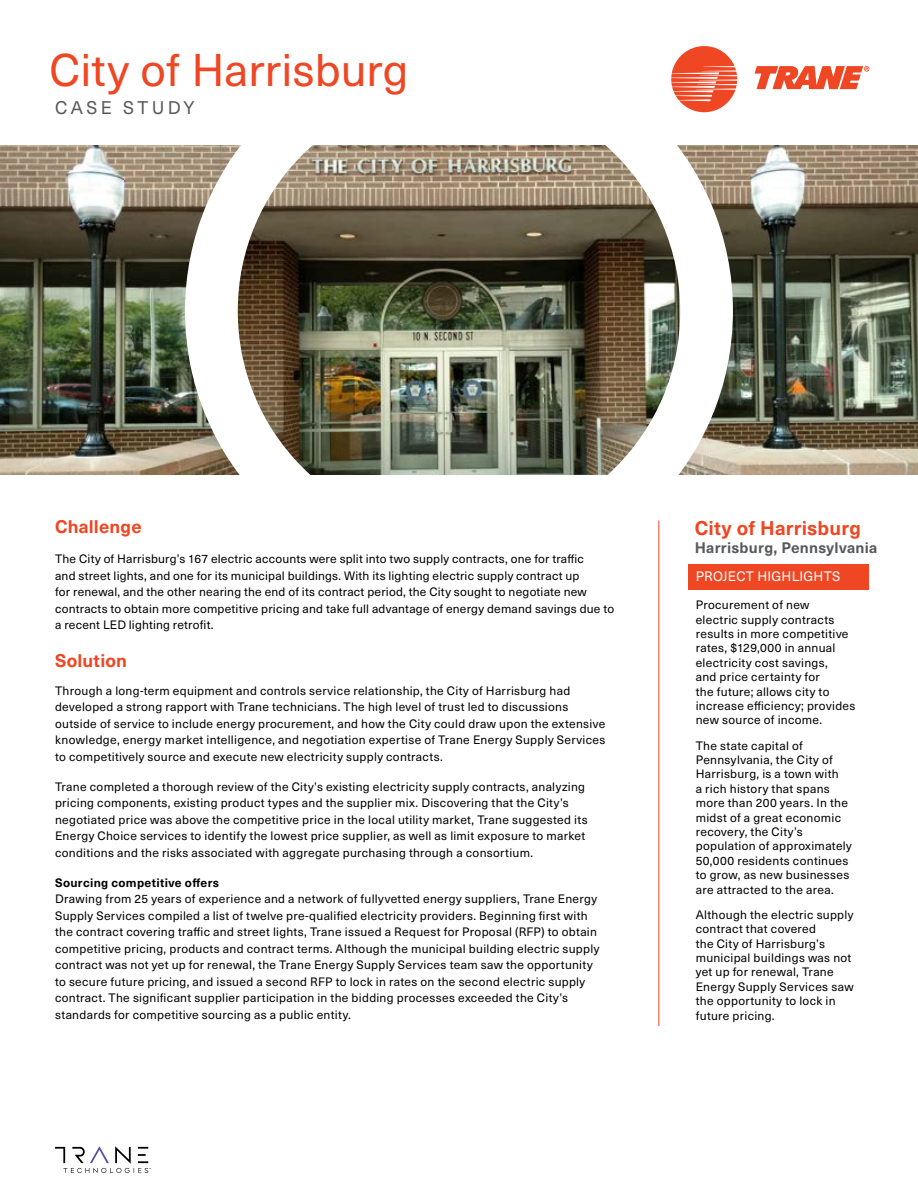
<style>
.page{position:relative;width:918px;height:1188px;background:#fff}
.page>*{position:absolute;margin:0;border:0;box-sizing:border-box;transform-origin:0 0}
.t1{font:45px "Neue Haas Unica W1 G";color:#ef4623}
.t2{font:700 19.5px "Neue Haas Unica W1 G";letter-spacing:.01em;color:#ef4623}
.t3{font:700 18px "Neue Haas Unica W1 G";letter-spacing:.01em;color:#ef4623}
.t4{font:18px "Neue Haas Unica W1 G";letter-spacing:.185em;color:#58595b}
.t5{font:700 15px "Neue Haas Unica W1 G";letter-spacing:.02em;color:#58595b}
.t6{font:13.5px "Neue Haas Unica W1 G";letter-spacing:.01em;color:#fff}
.t7{font:12px/14.4px "Neue Haas Unica W1 G";letter-spacing:.025em;color:#000}
.t8{font:700 12px "Neue Haas Unica W1 G";letter-spacing:.03em;color:#000}
</style>
<div class="page">
<svg style="left:55px;top:1146px;width:96px;height:27px"></svg>
<svg style="left:671px;top:46px;width:66px;height:66px"></svg>
<svg style="left:755px;top:66px;width:114px;height:23px"></svg>
<img style="left:0;top:146px;width:918px;height:329px">
<img style="left:185px;top:145px;width:548px;height:330px">
<hr style="left:658px;top:521px;width:1px;height:505px;background:#ef4623">
<div style="left:688px;top:564px;width:181px;height:25px;background:#ef4623"></div>
<h1 class="t1" style="left:50px;top:36px;width:361px">City of Harrisburg</h1>
<h3 class="t4" style="left:55px;top:94px;width:141px">CASE STUDY</h3>
<h3 class="t3" style="left:55px;top:513px;width:88px">Challenge</h3>
<p class="t7" style="left:55px;top:550px;width:561px;line-height:16.5px">The City of Harrisburg’s 167 electric accounts were split into two supply contracts, one for traffic<br>and street lights, and one for its municipal buildings. With its lighting electric supply contract up<br>for renewal, and the other nearing the end of its contract period, the City sought to negotiate new contracts to obtain more competitive pricing and take full advantage of energy demand savings due to a recent LED lighting retrofit.</p>
<h3 class="t3" style="left:55px;top:647px;width:74px">Solution</h3>
<p class="t7" style="left:55px;top:681px;width:552px;line-height:16.5px">Through a long-term equipment and controls service relationship, the City of Harrisburg had developed a strong rapport with Trane technicians. The high level of trust led to discussions outside of service to include energy procurement, and how the City could draw upon the extensive knowledge, energy market intelligence, and negotiation expertise of Trane Energy Supply Services to competitively source and execute new electricity supply contracts.</p>
<p class="t7" style="left:55px;top:777px;width:534px;line-height:16.5px">Trane completed a thorough review of the City’s existing electricity supply contracts, analyzing pricing components, existing product types and the supplier mix. Discovering that the City’s negotiated price was above the competitive price in the local utility market, Trane suggested its Energy Choice services to identify the lowest price supplier, as well as limit exposure to market conditions and the risks associated with aggregate purchasing through a consortium.</p>
<p class="t8" style="left:55px;top:873px;width:166px">Sourcing competitive offers</p>
<p class="t7" style="left:55px;top:890px;width:546px;line-height:16.5px">Drawing from 25 years of experience and a network of fullyvetted energy suppliers, Trane Energy Supply Services compiled a list of twelve pre-qualified electricity providers. Beginning first with the contract covering traffic and street lights, Trane issued a Request for Proposal (RFP) to obtain competitive pricing, products and contract terms. Although the municipal building electric supply contract was not yet up for renewal, the Trane Energy Supply Services team saw the opportunity to secure future pricing, and issued a second RFP to lock in rates on the second electric supply contract. The significant supplier participation in the bidding processes exceeded the City’s standards for competitive sourcing as a public entity.</p>
<h2 class="t2" style="left:695px;top:514px;width:168px">City of Harrisburg</h2>
<p class="t5" style="left:695px;top:537px;width:184px">Harrisburg, Pennsylvania</p>
<p class="t6" style="left:696px;top:567px;width:146px">PROJECT HIGHLIGHTS</p>
<p class="t7" style="left:696px;top:597px;width:161px">Procurement of new<br>electric supply contracts results in more competitive rates, $129,000 in annual electricity cost savings,<br>and price certainty for<br>the future; allows city to increase efficiency; provides new source of income.</p>
<p class="t7" style="left:696px;top:738px;width:158px">The state capital of<br>Pennsylvania, the City of<br>Harrisburg, is a town with<br>a rich history that spans more than 200 years. In the midst of a great economic recovery, the City’s population of approximately<br>50,000 residents continues to grow, as new businesses are attracted to the area.</p>
<p class="t7" style="left:696px;top:907px;width:159px">Although the electric supply contract that covered<br>the City of Harrisburg’s municipal buildings was not yet up for renewal, Trane<br>Energy Supply Services saw the opportunity to lock in future pricing.</p>
</div>
